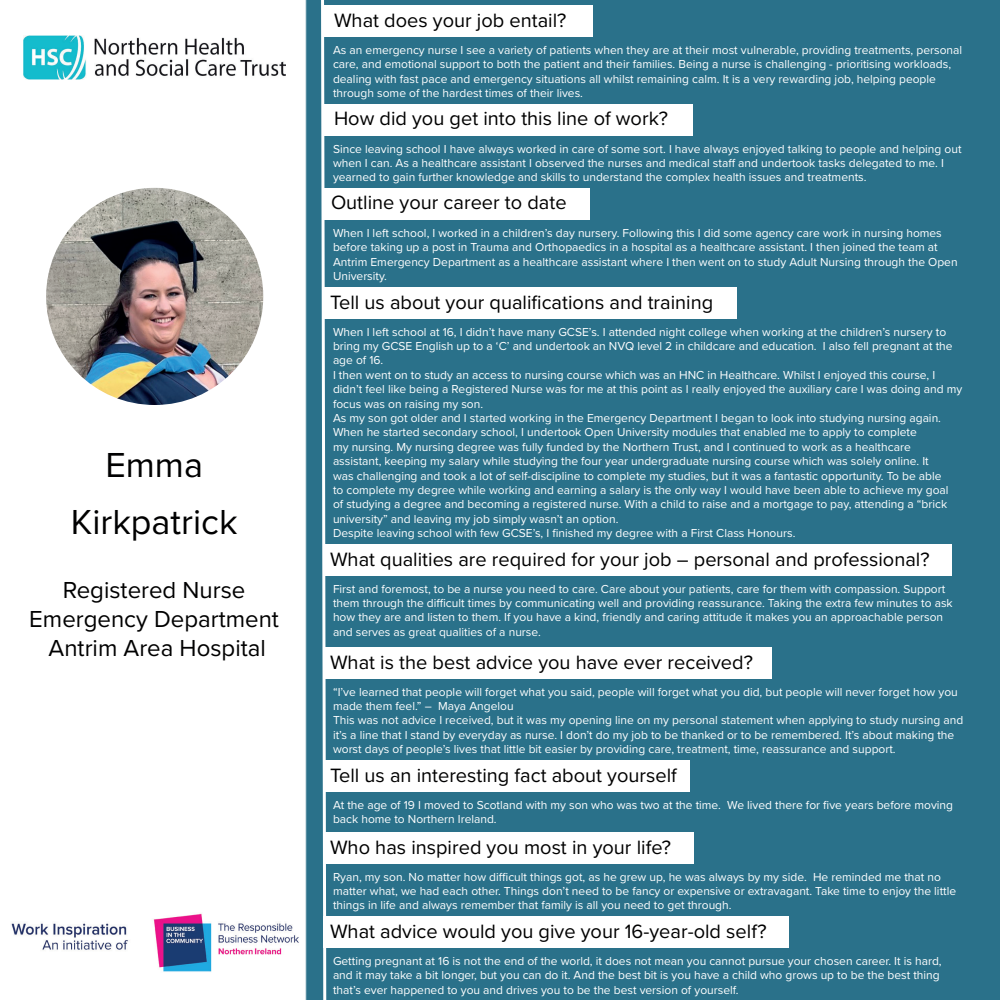
<style>
.page{position:relative;width:1000px;height:1000px;background:#fff}
.page>*{position:absolute;margin:0;border:0;box-sizing:border-box;transform-origin:0 0}
.t1{font:36px/56.4px "Proxima Nova";color:#000001;text-align:center}
.t2{font:24px/28.8px "Proxima Nova";color:#000001;text-align:center}
.t3{font:20px "Proxima Nova";color:#000001}
.t4{font:12px/14.4px "Proxima Nova";color:#fff}
</style>
<div class="page">
<div style="left:305px;top:0;width:695px;height:1000px;background:#2a718a"></div>
<svg style="left:319px;top:0;width:9px;height:1000px"></svg>
<img style="left:46px;top:188px;width:217px;height:217px;border-radius:109px">
<div style="left:323px;top:5px;width:270px;height:32px;background:#fff"></div>
<div style="left:323px;top:104px;width:370px;height:32px;background:#fff"></div>
<div style="left:323px;top:188px;width:267px;height:32px;background:#fff"></div>
<div style="left:323px;top:287px;width:414px;height:32px;background:#fff"></div>
<img style="left:23px;top:36px;width:263px;height:43px">
<div style="left:323px;top:760px;width:367px;height:32px;background:#fff"></div>
<div style="left:323px;top:544px;width:629px;height:32px;background:#fff"></div>
<div style="left:323px;top:916px;width:466px;height:32px;background:#fff"></div>
<div style="left:323px;top:832px;width:371px;height:32px;background:#fff"></div>
<div style="left:323px;top:647px;width:448px;height:32px;background:#fff"></div>
<img style="left:11px;top:913px;width:288px;height:59px">
<h1 class="t1" style="left:71px;top:435px;width:168px">Emma<br>Kirkpatrick</h1>
<h2 class="t2" style="left:29px;top:575px;width:251px">Registered Nurse<br>Emergency Department<br>Antrim Area Hospital</h2>
<h3 class="t3" style="left:334px;top:5px;width:234px">What does your job entail?</h3>
<p class="t4" style="left:333px;top:42px;width:631px">As an emergency nurse I see a variety of patients when they are at their most vulnerable, providing treatments, personal care, and emotional support to both the patient and their families. Being a nurse is challenging - prioritising workloads, dealing with fast pace and emergency situations all whilst remaining calm. It is a very rewarding job, helping people through some of the hardest times of their lives.</p>
<h3 class="t3" style="left:334px;top:104px;width:336px">How did you get into this line of work?</h3>
<p class="t4" style="left:333px;top:141px;width:630px">Since leaving school I have always worked in care of some sort. I have always enjoyed talking to people and helping out when I can. As a healthcare assistant I observed the nurses and medical staff and undertook tasks delegated to me. I yearned to gain further knowledge and skills to understand the complex health issues and treatments.</p>
<h3 class="t3" style="left:331px;top:187px;width:237px">Outline your career to date</h3>
<p class="t4" style="left:333px;top:225px;width:626px">When I left school, I worked in a children’s day nursery. Following this I did some agency care work in nursing homes before taking up a post in Trauma and Orthopaedics in a hospital as a healthcare assistant. I then joined the team at Antrim Emergency Department as a healthcare assistant where I then went on to study Adult Nursing through the Open University.</p>
<h3 class="t3" style="left:330px;top:287px;width:385px">Tell us about your qualifications and training</h3>
<p class="t4" style="left:333px;top:324px;width:631px">When I left school at 16, I didn’t have many GCSE’s. I attended night college when working at the children’s nursery to bring my GCSE English up to a ‘C’ and undertook an NVQ level 2 in childcare and education. I also fell pregnant at the age of 16.<br>I then went on to study an access to nursing course which was an HNC in Healthcare. Whilst I enjoyed this course, I didn’t feel like being a Registered Nurse was for me at this point as I really enjoyed the auxiliary care I was doing and my focus was on raising my son.<br>As my son got older and I started working in the Emergency Department I began to look into studying nursing again.<br>When he started secondary school, I undertook Open University modules that enabled me to apply to complete<br>my nursing. My nursing degree was fully funded by the Northern Trust, and I continued to work as a healthcare<br>assistant, keeping my salary while studying the four year undergraduate nursing course which was solely online. It<br>was challenging and took a lot of self-discipline to complete my studies, but it was a fantastic opportunity. To be able<br>to complete my degree while working and earning a salary is the only way I would have been able to achieve my goal<br>of studying a degree and becoming a registered nurse. With a child to raise and a mortgage to pay, attending a “brick university” and leaving my job simply wasn’t an option.<br>Despite leaving school with few GCSE’s, I finished my degree with a First Class Honours.</p>
<h3 class="t3" style="left:330px;top:544px;width:601px">What qualities are required for your job – personal and professional?</h3>
<p class="t4" style="left:333px;top:581px;width:621px">First and foremost, to be a nurse you need to care. Care about your patients, care for them with compassion. Support them through the difficult times by communicating well and providing reassurance. Taking the extra few minutes to ask how they are and listen to them. If you have a kind, friendly and caring attitude it makes you an approachable person and serves as great qualities of a nurse.</p>
<h3 class="t3" style="left:330px;top:647px;width:424px">What is the best advice you have ever received?</h3>
<p class="t4" style="left:333px;top:684px;width:632px">“I’ve learned that people will forget what you said, people will forget what you did, but people will never forget how you made them feel.” ― Maya Angelou<br>This was not advice I received, but it was my opening line on my personal statement when applying to study nursing and it’s a line that I stand by everyday as nurse. I don’t do my job to be thanked or to be remembered. It’s about making the worst days of people’s lives that little bit easier by providing care, treatment, time, reassurance and support.</p>
<h3 class="t3" style="left:330px;top:760px;width:348px">Tell us an interesting fact about yourself</h3>
<p class="t4" style="left:333px;top:797px;width:622px">At the age of 19 I moved to Scotland with my son who was two at the time. We lived there for five years before moving back home to Northern Ireland.</p>
<h3 class="t3" style="left:330px;top:832px;width:343px">Who has inspired you most in your life?</h3>
<p class="t4" style="left:333px;top:869px;width:625px">Ryan, my son. No matter how difficult things got, as he grew up, he was always by my side. He reminded me that no matter what, we had each other. Things don’t need to be fancy or expensive or extravagant. Take time to enjoy the little things in life and always remember that family is all you need to get through.</p>
<h3 class="t3" style="left:330px;top:916px;width:438px">What advice would you give your 16-year-old self?</h3>
<p class="t4" style="left:333px;top:953px;width:610px">Getting pregnant at 16 is not the end of the world, it does not mean you cannot pursue your chosen career. It is hard, and it may take a bit longer, but you can do it. And the best bit is you have a child who grows up to be the best thing that’s ever happened to you and drives you to be the best version of yourself.</p>
</div>
